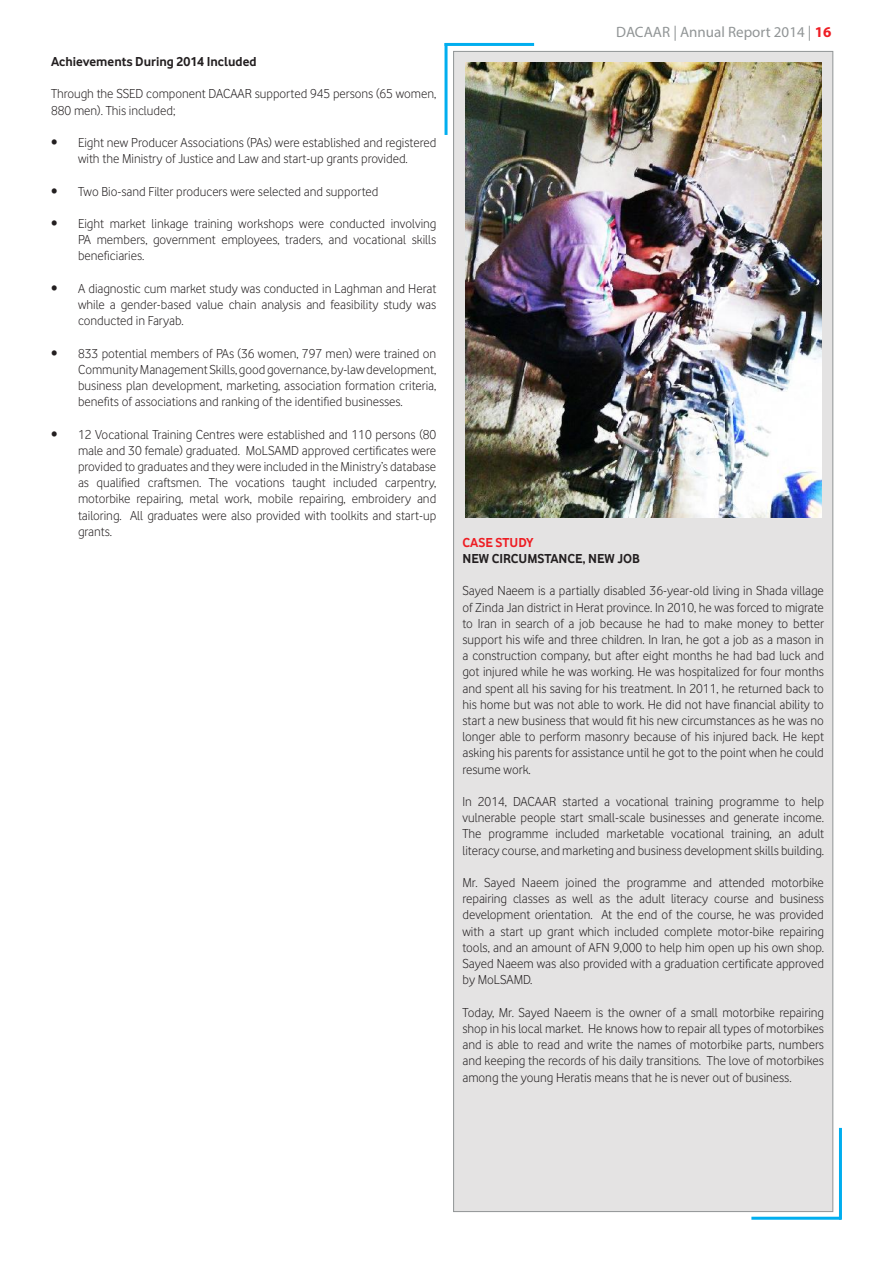
<style>
.page{position:relative;width:893px;height:1263px;background:#fff}
.page>*{position:absolute;margin:0;border:0;box-sizing:border-box;transform-origin:0 0}
.t1{font:15px "Myriad Pro";color:#919596}
.Heading_3{font:13.5px/16.2px "Vodafone Lt";color:#231f20;text-align:justify}
.Heading_3-2{font:700 13.5px "Vodafone Rg";color:#231f20}
.t2{font:700 13.5px "Vodafone Rg";color:#ee1d23}
.s1{font-weight:700;color:#ee1d23}
</style>
<div class="page">
<div style="left:454px;top:51px;width:379px;height:1160px;background:#e4e3e3"></div>
<img style="left:465px;top:63px;width:357px;height:455px">
<hr style="left:839px;top:1128px;width:3px;height:92px;background:#00aeef">
<hr style="left:751px;top:1217px;width:90px;height:3px;background:#00aeef">
<hr style="left:445px;top:43px;width:3px;height:92px;background:#00aeef">
<hr style="left:444px;top:43px;width:90px;height:3px;background:#00aeef">
<p class="Heading_3-2" style="left:51px;top:54px;width:207px">Achievements During 2014 Included</p>
<p class="Heading_3" style="left:51px;top:86px;width:387px">Through the SSED component DACAAR supported 945 persons (65 women,<br>880 men). This included;</p>
<p class="Heading_3" style="left:51px;top:134px;width:387px;text-align:center">• Eight new Producer Associations (PAs) were established and registered with the Ministry of Justice and Law and start-up grants provided.</p>
<p class="Heading_3" style="left:51px;top:183px;width:329px">• Two Bio-sand Filter producers were selected and supported</p>
<p class="Heading_3" style="left:78px;top:215px;width:360px;text-indent:-27px">• Eight market linkage training workshops were conducted involving PA members, government employees, traders, and vocational skills beneficiaries.</p>
<p class="Heading_3" style="left:78px;top:280px;width:360px;text-indent:-27px">• A diagnostic cum market study was conducted in Laghman and Herat while a gender-based value chain analysis and feasibility study was conducted in Faryab.</p>
<p class="Heading_3" style="left:78px;top:345px;width:360px;text-indent:-27px">• 833 potential members of PAs (36 women, 797 men) were trained on Community Management Skills, good governance, by-law development, business plan development, marketing, association formation criteria, benefits of associations and ranking of the identified businesses.</p>
<p class="Heading_3" style="left:78px;top:426px;width:360px;text-indent:-27px">• 12 Vocational Training Centres were established and 110 persons (80 male and 30 female) graduated. MoLSAMD approved certificates were provided to graduates and they were included in the Ministry’s database as qualified craftsmen. The vocations taught included carpentry, motorbike repairing, metal work, mobile repairing, embroidery and tailoring. All graduates were also provided with toolkits and start-up grants.</p>
<p class="t1" style="left:616px;top:22px;width:217px">DACAAR | Annual Report 2014 | <span class="s1">16</span></p>
<p class="t2" style="left:462px;top:534px;width:73px">CASE STUDY</p>
<p class="Heading_3-2" style="left:462px;top:551px;width:179px">NEW CIRCUMSTANCE, NEW JOB</p>
<p class="Heading_3" style="left:462px;top:583px;width:363px">Sayed Naeem is a partially disabled 36-year-old living in Shada village of Zinda Jan district in Herat province. In 2010, he was forced to migrate to Iran in search of a job because he had to make money to better support his wife and three children. In Iran, he got a job as a mason in a construction company, but after eight months he had bad luck and got injured while he was working. He was hospitalized for four months and spent all his saving for his treatment. In 2011, he returned back to his home but was not able to work. He did not have financial ability to start a new business that would fit his new circumstances as he was no longer able to perform masonry because of his injured back. He kept asking his parents for assistance until he got to the point when he could resume work.</p>
<p class="Heading_3" style="left:462px;top:793px;width:363px">In 2014, DACAAR started a vocational training programme to help vulnerable people start small-scale businesses and generate income.<br>The programme included marketable vocational training, an adult literacy course, and marketing and business development skills building.</p>
<p class="Heading_3" style="left:462px;top:874px;width:363px">Mr. Sayed Naeem joined the programme and attended motorbike repairing classes as well as the adult literacy course and business development orientation. At the end of the course, he was provided with a start up grant which included complete motor-bike repairing tools, and an amount of AFN 9,000 to help him open up his own shop.<br>Sayed Naeem was also provided with a graduation certificate approved by MoLSAMD.</p>
<p class="Heading_3" style="left:462px;top:1004px;width:363px">Today, Mr. Sayed Naeem is the owner of a small motorbike repairing shop in his local market. He knows how to repair all types of motorbikes and is able to read and write the names of motorbike parts, numbers and keeping the records of his daily transitions. The love of motorbikes among the young Heratis means that he is never out of business.</p>
</div>
